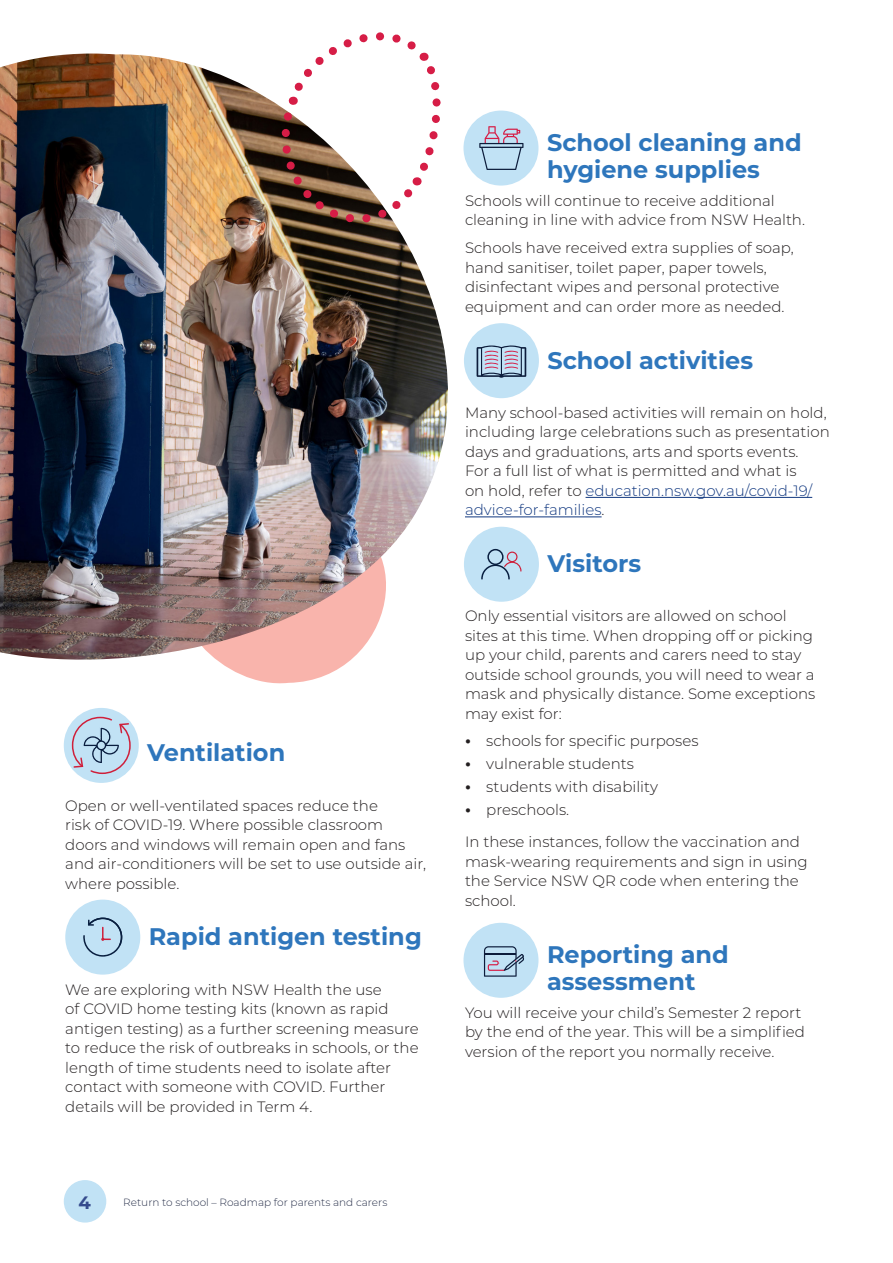
<style>
.page{position:relative;width:893px;height:1263px;background:#fff}
.page>*{position:absolute;margin:0;border:0;box-sizing:border-box;transform-origin:0 0}
.Heading_3{font:700 24px/27px "Montserrat";color:#2e76bc}
.Heading_3_icon{font:700 24px "Montserrat";color:#2e76bc}
.t1{font:700 18px "Montserrat";color:#354b8d}
.Body{font:300 15px/19.5px "Montserrat";color:#231f20}
.t2{font:300 10.5px "Montserrat";color:#2a324c}
.s1{color:#113880}
.s2{font-weight:700;font-size:16.5px}
</style>
<div class="page">
<svg style="left:221px;top:663px;width:126px;height:21px;fill:#f9b4ac"></svg>
<div style="left:464px;top:527px;width:75px;height:75px;background:#c1e2f5;border-radius:50%"></div>
<svg style="left:481px;top:549px;width:40px;height:30px"></svg>
<img style="left:0;top:53px;width:448px;height:610px">
<svg style="left:270px;top:32px;width:172px;height:227px"></svg>
<hr style="left:586px;top:497px;width:226px;height:1px;background:#113880">
<hr style="left:465px;top:516px;width:137px;height:1px;background:#113880">
<div style="left:463px;top:923px;width:75px;height:75px;background:#c1e2f5;border-radius:50%"></div>
<svg style="left:484px;top:946px;width:40px;height:31px"></svg>
<div style="left:64px;top:708px;width:75px;height:75px;background:#c1e2f5;border-radius:50%"></div>
<svg style="left:71px;top:716px;width:60px;height:59px"></svg>
<div style="left:463px;top:111px;width:75px;height:75px;background:#c1e2f5;border-radius:50%"></div>
<svg style="left:479px;top:126px;width:44px;height:44px"></svg>
<div style="left:464px;top:323px;width:75px;height:75px;background:#c1e2f5;border-radius:50%"></div>
<svg style="left:477px;top:345px;width:49px;height:33px"></svg>
<div style="left:65px;top:900px;width:75px;height:75px;background:#c1e2f5;border-radius:50%"></div>
<svg style="left:83px;top:917px;width:40px;height:40px"></svg>
<div style="left:64px;top:1180px;width:42px;height:42px;background:#c1e2f5;border-radius:50%"></div>
<h4 class="Heading_3_icon" style="left:147px;top:735px;width:139px">Ventilation</h4>
<p class="Body" style="left:65px;top:795px;width:362px">Open or well-ventilated spaces reduce the<br>risk of COVID-19. Where possible classroom doors and windows will remain open and fans and air-conditioners will be set to use outside air, where possible.</p>
<h4 class="Heading_3_icon" style="left:149px;top:920px;width:274px">Rapid antigen testing</h4>
<p class="Body" style="left:65px;top:979px;width:355px">We are exploring with NSW Health the use<br>of COVID home testing kits (known as rapid antigen testing) as a further screening measure to reduce the risk of outbreaks in schools, or the length of time students need to isolate after contact with someone with COVID. Further details will be provided in Term 4.</p>
<p class="t1" style="left:79px;top:1189px;width:14px">4</p>
<p class="t2" style="left:123px;top:1195px;width:266px">Return to school – Roadmap for parents and carers</p>
<h4 class="Heading_3" style="left:547px;top:128px;width:256px">School cleaning and hygiene supplies</h4>
<p class="Body" style="left:465px;top:190px;width:342px">Schools will continue to receive additional cleaning in line with advice from NSW Health.</p>
<p class="Body" style="left:465px;top:238px;width:330px">Schools have received extra supplies of soap, hand sanitiser, toilet paper, paper towels, disinfectant wipes and personal protective equipment and can order more as needed.</p>
<h4 class="Heading_3" style="left:547px;top:345px;width:207px">School activities</h4>
<p class="Body" style="left:465px;top:402px;width:366px">Many school-based activities will remain on hold, including large celebrations such as presentation days and graduations, arts and sports events.<br>For a full list of what is permitted and what is<br>on hold, refer to <span class="s1">education.nsw.gov.au/covid-19/ advice-for-families</span>.</p>
<h4 class="Heading_3_icon" style="left:547px;top:546px;width:95px">Visitors</h4>
<p class="Body" style="left:465px;top:606px;width:352px">Only essential visitors are allowed on school sites at this time. When dropping off or picking up your child, parents and carers need to stay outside school grounds, you will need to wear a mask and physically distance. Some exceptions may exist for:</p>
<p class="Body" style="left:465px;top:731px;width:235px"><span class="s2">•</span> schools for specific purposes</p>
<p class="Body" style="left:465px;top:754px;width:171px"><span class="s2">•</span> vulnerable students</p>
<p class="Body" style="left:465px;top:777px;width:194px"><span class="s2">•</span> students with disability</p>
<p class="Body" style="left:465px;top:800px;width:106px"><span class="s2">•</span> preschools.</p>
<p class="Body" style="left:465px;top:832px;width:344px">In these instances, follow the vaccination and mask-wearing requirements and sign in using the Service NSW QR code when entering the school.</p>
<h4 class="Heading_3" style="left:547px;top:939px;width:183px">Reporting and assessment</h4>
<p class="Body" style="left:465px;top:1002px;width:342px">You will receive your child’s Semester 2 report by the end of the year. This will be a simplified version of the report you normally receive.</p>
</div>
